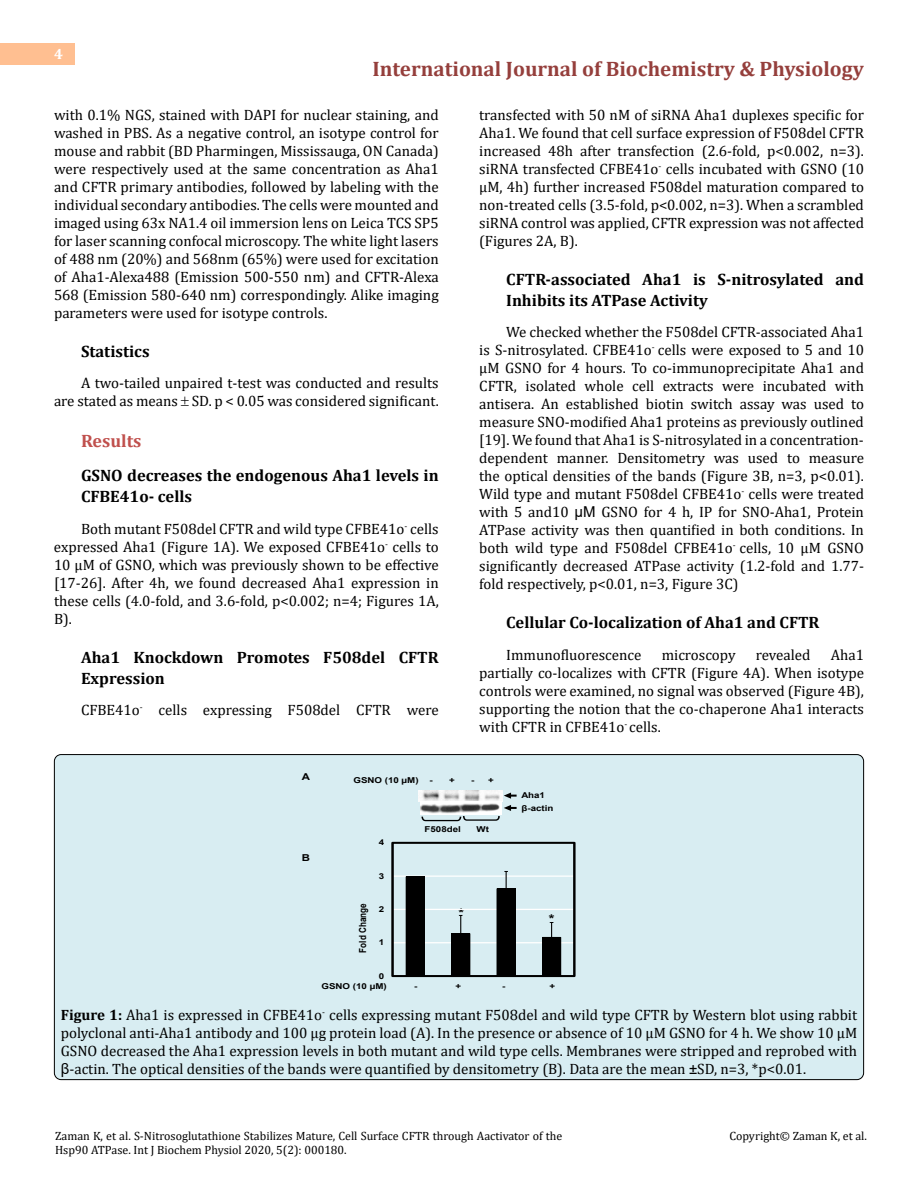
<style>
.page{position:relative;width:918px;height:1188px;background:#fff}
.page>*{position:absolute;margin:0;border:0;box-sizing:border-box;transform-origin:0 0}
.t1{font:700 21px "Cambria";color:#953f3c}
.t2{font:700 18px "Cambria";color:#c0504d}
.t3{font:700 16.5px/21px "Cambria";color:#000}
.t4{font:15px/18px "Cambria";color:#000;text-align:justify}
.t5{font:700 15px "Cambria";color:#fff}
.t6{font:700 12.15px "Arial";color:#000;scale:1.2 1}
.t7{font:12px/14.4px "Cambria";color:#000}
.t8{font:700 9.75px "Arial";color:#000;scale:.83 1}
.t9{font:700 9.45px "Arial";color:#000;scale:1.2 1}
.t10{font:700 8.1px "Arial";letter-spacing:.005em;color:#000;scale:1.2 1}
.s1{font-family:"Arial"}
.s2{font-weight:700}
</style>
<div class="page">
<div style="left:0;top:43px;width:75px;height:21px;background:#ffbf91"></div>
<div style="left:54px;top:755px;width:810px;height:325px;background:#d8edf2;border-radius:7px"></div>
<img style="left:419px;top:790px;width:77px;height:15px">
<img style="left:496px;top:790px;width:15px;height:8px">
<img style="left:496px;top:798px;width:7px;height:7px">
<svg style="left:504px;top:793px;width:13px;height:6px"></svg>
<svg style="left:420px;top:805px;width:97px;height:17px"></svg>
<hr style="left:393px;top:942px;width:181px;height:1px;background:#fff">
<hr style="left:393px;top:909px;width:181px;height:1px;background:#fff">
<hr style="left:393px;top:875px;width:181px;height:2px;background:#fff">
<div style="left:391px;top:842px;width:184px;height:135px;border:2px solid #000"></div>
<div style="left:406px;top:877px;width:18px;height:99px;background:#000"></div>
<div style="left:406px;top:876px;width:19px;height:100px;border:1px solid #000"></div>
<div style="left:452px;top:934px;width:18px;height:42px;background:#000"></div>
<div style="left:451px;top:933px;width:19px;height:43px;border:1px solid #000"></div>
<div style="left:497px;top:889px;width:18px;height:87px;background:#000"></div>
<div style="left:497px;top:888px;width:19px;height:88px;border:1px solid #000"></div>
<div style="left:543px;top:937px;width:18px;height:39px;background:#000"></div>
<div style="left:542px;top:937px;width:19px;height:39px;border:1px solid #000"></div>
<hr style="left:460px;top:915px;width:1px;height:37px;background:#000">
<hr style="left:506px;top:871px;width:1px;height:35px;background:#000">
<hr style="left:551px;top:922px;width:1px;height:30px;background:#000">
<hr style="left:392px;top:843px;width:1px;height:133px;background:#000">
<p class="t5" style="left:54px;top:44px;width:10px">4</p>
<h1 class="t1" style="left:373px;top:54px;width:493px">International Journal of Biochemistry &amp; Physiology</h1>
<p class="t4" style="left:54px;top:105px;width:386px">with 0.1% NGS, stained with DAPI for nuclear staining, and washed in PBS. As a negative control, an isotype control for mouse and rabbit (BD Pharmingen, Mississauga, ON Canada) were respectively used at the same concentration as Aha1 and CFTR primary antibodies, followed by labeling with the individual secondary antibodies. The cells were mounted and imaged using 63x NA1.4 oil immersion lens on Leica TCS SP5 for laser scanning confocal microscopy. The white light lasers of 488 nm (20%) and 568nm (65%) were used for excitation of Aha1-Alexa488 (Emission 500-550 nm) and CFTR-Alexa 568 (Emission 580-640 nm) correspondingly. Alike imaging parameters were used for isotype controls.</p>
<p class="t3" style="left:81px;top:340px;width:70px">Statistics</p>
<p class="t4" style="left:54px;top:374px;width:386px;text-align:right">A two-tailed unpaired t-test was conducted and results<br>are stated as means SD. p &lt; 0.05 was considered significant.</p>
<p class="t2" style="left:81px;top:428px;width:62px">Results</p>
<p class="t3" style="left:81px;top:464px;width:359px">GSNO decreases the endogenous Aha1 levels in<br>CFBE41o- cells</p>
<p class="t4" style="left:54px;top:519px;width:386px;text-indent:27px">Both mutant F508del CFTR and wild type CFBE41o<sup>-</sup> cells expressed Aha1 (Figure 1A). We exposed CFBE41o<sup>-</sup> cells to 10 µM of GSNO, which was previously shown to be effective [17-26]. After 4h, we found decreased Aha1 expression in these cells (4.0-fold, and 3.6-fold, p&lt;0.002; n=4; Figures 1A, B).</p>
<p class="t3" style="left:81px;top:646px;width:359px">Aha1 Knockdown Promotes F508del CFTR<br>Expression</p>
<p class="t4" style="left:81px;top:701px;width:359px">CFBE41o<sup>-</sup> cells expressing F508del CFTR were</p>
<p class="t4" style="left:479px;top:105px;width:386px">transfected with 50 nM of siRNA Aha1 duplexes specific for Aha1. We found that cell surface expression of F508del CFTR increased 48h after transfection (2.6-fold, p&lt;0.002, n=3). siRNA transfected CFBE41o<sup>-</sup> cells incubated with GSNO (10 µM, 4h) further increased F508del maturation compared to non-treated cells (3.5-fold, p&lt;0.002, n=3). When a scrambled siRNA control was applied, CFTR expression was not affected (Figures 2A, B).</p>
<p class="t3" style="left:506px;top:268px;width:359px">CFTR-associated Aha1 is S-nitrosylated and<br>Inhibits its ATPase Activity</p>
<p class="t4" style="left:479px;top:323px;width:386px;text-indent:27px">We checked whether the F508del CFTR-associated Aha1 is S-nitrosylated. CFBE41o<sup>-</sup> cells were exposed to 5 and 10 µM GSNO for 4 hours. To co-immunoprecipitate Aha1 and CFTR, isolated whole cell extracts were incubated with antisera. An established biotin switch assay was used to measure SNO-modified Aha1 proteins as previously outlined [19]. We found that Aha1 is S-nitrosylated in a concentration&shy;dependent manner. Densitometry was used to measure the optical densities of the bands (Figure 3B, n=3, p&lt;0.01).<br>Wild type and mutant F508del CFBE41o<sup>-</sup> cells were treated with 5 and10 <span class="s1">μM</span> GSNO for 4 h, IP for SNO-Aha1, Protein ATPase activity was then quantified in both conditions. In both wild type and F508del CFBE41o<sup>-</sup> cells, 10 µM GSNO significantly decreased ATPase activity (1.2-fold and 1.77- fold respectively, p&lt;0.01, n=3, Figure 3C)</p>
<p class="t3" style="left:506px;top:611px;width:315px">Cellular Co-localization of Aha1 and CFTR</p>
<p class="t4" style="left:506px;top:645px;width:137px">Immunofluorescence</p>
<p class="t4" style="left:662px;top:645px;width:75px">microscopy</p>
<p class="t4" style="left:756px;top:645px;width:56px">revealed</p>
<p class="t4" style="left:479px;top:645px;width:386px;text-indent:352px">Aha1 partially co-localizes with CFTR (Figure 4A). When isotype controls were examined, no signal was observed (Figure 4B), supporting the notion that the co-chaperone Aha1 interacts with CFTR in CFBE41o<sup>-</sup> cells.</p>
<p class="t9" style="left:302px;top:770px;width:8px">A</p>
<p class="t9" style="left:302px;top:851px;width:8px">B</p>
<p class="t10" style="left:353px;top:775px;width:56px">GSNO (10 µM)</p>
<p class="t10" style="left:429px;top:775px;width:23px">- +</p>
<p class="t10" style="left:471px;top:775px;width:20px">- +</p>
<p class="t10" style="left:379px;top:837px;width:6px">4</p>
<p class="t8" style="left:356px;top:953px;width:61px;rotate:-90deg">Fold Change</p>
<p class="t10" style="left:379px;top:870px;width:6px">3</p>
<p class="t10" style="left:379px;top:903px;width:6px">2</p>
<p class="t10" style="left:379px;top:937px;width:6px">1</p>
<p class="t10" style="left:379px;top:970px;width:6px">0</p>
<p class="t10" style="left:425px;top:824px;width:32px">F508del</p>
<p class="t10" style="left:476px;top:823px;width:12px">Wt</p>
<p class="t6" style="left:459px;top:904px;width:6px">*</p>
<p class="t10" style="left:521px;top:790px;width:21px">Aha1</p>
<p class="t10" style="left:522px;top:803px;width:28px">β-actin</p>
<p class="t6" style="left:549px;top:910px;width:6px">*</p>
<p class="t10" style="left:321px;top:981px;width:56px">GSNO (10 µM)</p>
<p class="t10" style="left:414px;top:981px;width:4px">-</p>
<p class="t10" style="left:456px;top:981px;width:6px">+</p>
<p class="t10" style="left:502px;top:981px;width:4px">-</p>
<p class="t10" style="left:549px;top:981px;width:6px">+</p>
<p class="t4" style="left:61px;top:1005px;width:798px"><span class="s2">Figure 1:</span> Aha1 is expressed in CFBE41o<sup>-</sup> cells expressing mutant F508del and wild type CFTR by Western blot using rabbit polyclonal anti-Aha1 antibody and 100 µg protein load (A). In the presence or absence of 10 µM GSNO for 4 h. We show 10 µM GSNO decreased the Aha1 expression levels in both mutant and wild type cells. Membranes were stripped and reprobed with <span class="s1">β</span>-actin. The optical densities of the bands were quantified by densitometry (B). Data are the mean <span class="s1">±</span>SD, n=3, *p&lt;0.01.</p>
<p class="t7" style="left:55px;top:1129px;width:509px">Zaman K, et al. S-Nitrosoglutathione Stabilizes Mature, Cell Surface CFTR through Aactivator of the<br>Hsp90 ATPase. Int J Biochem Physiol 2020, 5(2): 000180.</p>
<p class="t7" style="left:729px;top:1129px;width:139px">Copyright© Zaman K, et al.</p>
</div>
